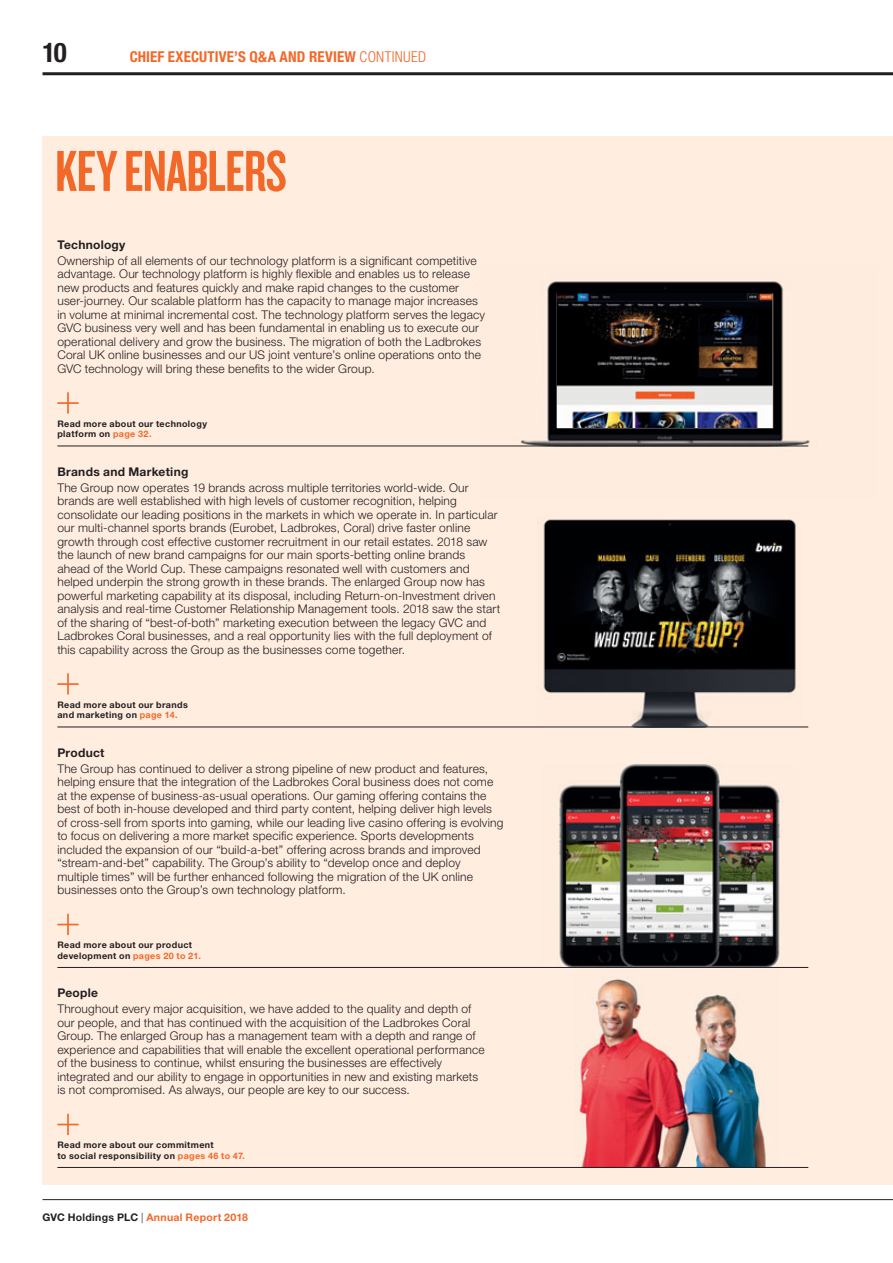
<style>
.page{position:relative;width:893px;height:1263px;background:#fff}
.page>*{position:absolute;margin:0;border:0;box-sizing:border-box;transform-origin:0 0}
.t1{font:60px "Knockout HTF48 Featherweight";letter-spacing:-.01em;color:#f26829}
.t2{font:700 condensed 27px "Helvetica Neue LT Std";color:#231f20}
.t3{font:700 condensed 15px "Helvetica Neue LT Std";letter-spacing:.01em;color:#f26829}
.t4{font:300 12px/13.5px "Helvetica Neue LT Std";letter-spacing:.015em;color:#231f20}
.t5{font:700 12px "Helvetica Neue LT Std";letter-spacing:.025em;color:#231f20}
.t6{font:700 10.5px "Helvetica Neue LT Std";letter-spacing:.025em;color:#f26829}
.t7{font:700 9px/10.5px "Helvetica Neue LT Std";letter-spacing:.04em;color:#231f20}
.s1{font-weight:300}
.s2{color:#f26829}
.s3{color:#231f20}
.s4{font-weight:300;color:#231f20}
</style>
<div class="page">
<div style="left:42px;top:136px;width:850px;height:1048px;background:#ffede0"></div>
<img style="left:574px;top:978px;width:205px;height:189px">
<img style="left:480px;top:281px;width:330px;height:166px">
<img style="left:557px;top:293px;width:215px;height:135px">
<img style="left:537px;top:519px;width:264px;height:208px">
<img style="left:554px;top:535px;width:231px;height:130px">
<img style="left:557px;top:764px;width:226px;height:203px">
<hr style="left:57px;top:446px;width:751px;height:1px;background:#231f20">
<hr style="left:57px;top:727px;width:751px;height:1px;background:#231f20">
<hr style="left:57px;top:967px;width:751px;height:1px;background:#231f20">
<hr style="left:57px;top:1167px;width:751px;height:1px;background:#231f20">
<hr style="left:67px;top:392px;width:2px;height:22px;background:#f26829">
<hr style="left:57px;top:402px;width:22px;height:2px;background:#f26829">
<hr style="left:67px;top:673px;width:2px;height:21px;background:#f26829">
<hr style="left:57px;top:683px;width:22px;height:2px;background:#f26829">
<hr style="left:67px;top:914px;width:2px;height:21px;background:#f26829">
<svg style="left:57px;top:924px;width:22px;height:1px"></svg>
<hr style="left:67px;top:1114px;width:2px;height:21px;background:#f26829">
<hr style="left:57px;top:1123px;width:22px;height:2px;background:#f26829">
<hr style="left:42px;top:72px;width:850px;height:3px;background:#231f20">
<hr style="left:42px;top:1199px;width:850px;height:1px;background:#231f20">
<h2 class="t2" style="left:42px;top:42px;width:26px">10</h2>
<p class="t3" style="left:130px;top:51px;width:298px">CHIEF EXECUTIVE’S Q&amp;A AND REVIEW <span class="s1">CONTINUED</span></p>
<h1 class="t1" style="left:55px;top:151px;width:233px">KEY ENABLERS</h1>
<p class="t5" style="left:57px;top:240px;width:70px">Technology</p>
<p class="t4" style="left:57px;top:255px;width:429px">Ownership of all elements of our technology platform is a significant competitive advantage. Our technology platform is highly flexible and enables us to release new products and features quickly and make rapid changes to the customer user-journey. Our scalable platform has the capacity to manage major increases in volume at minimal incremental cost. The technology platform serves the legacy GVC business very well and has been fundamental in enabling us to execute our operational delivery and grow the business. The migration of both the Ladbrokes Coral UK online businesses and our US joint venture’s online operations onto the GVC technology will bring these benefits to the wider Group.</p>
<p class="t7" style="left:57px;top:419px;width:151px">Read more about our technology platform on <span class="s2">page 32.</span></p>
<p class="t5" style="left:57px;top:467px;width:132px">Brands and Marketing</p>
<p class="t4" style="left:57px;top:482px;width:444px">The Group now operates 19 brands across multiple territories world-wide. Our brands are well established with high levels of customer recognition, helping consolidate our leading positions in the markets in which we operate in. In particular our multi-channel sports brands (Eurobet, Ladbrokes, Coral) drive faster online growth through cost effective customer recruitment in our retail estates. 2018 saw the launch of new brand campaigns for our main sports-betting online brands ahead of the World Cup. These campaigns resonated well with customers and helped underpin the strong growth in these brands. The enlarged Group now has powerful marketing capability at its disposal, including Return-on-Investment driven analysis and real-time Customer Relationship Management tools. 2018 saw the start of the sharing of “best-of-both” marketing execution between the legacy GVC and Ladbrokes Coral businesses, and a real opportunity lies with the full deployment of this capability across the Group as the businesses come together.</p>
<p class="t7" style="left:57px;top:700px;width:132px">Read more about our brands and marketing on <span class="s2">page 14.</span></p>
<p class="t5" style="left:57px;top:748px;width:49px">Product</p>
<p class="t4" style="left:57px;top:763px;width:447px">The Group has continued to deliver a strong pipeline of new product and features, helping ensure that the integration of the Ladbrokes Coral business does not come at the expense of business-as-usual operations. Our gaming offering contains the best of both in-house developed and third party content, helping deliver high levels of cross-sell from sports into gaming, while our leading live casino offering is evolving to focus on delivering a more market specific experience. Sports developments included the expansion of our “build-a-bet” offering across brands and improved “stream-and-bet” capability. The Group’s ability to “develop once and deploy multiple times” will be further enhanced following the migration of the UK online businesses onto the Group’s own technology platform.</p>
<p class="t7" style="left:57px;top:941px;width:145px">Read more about our product development on <span class="s2">pages 20 to 21.</span></p>
<p class="t5" style="left:57px;top:988px;width:42px">People</p>
<p class="t4" style="left:57px;top:1003px;width:429px">Throughout every major acquisition, we have added to the quality and depth of our people, and that has continued with the acquisition of the Ladbrokes Coral Group. The enlarged Group has a management team with a depth and range of experience and capabilities that will enable the excellent operational performance of the business to continue, whilst ensuring the businesses are effectively integrated and our ability to engage in opportunities in new and existing markets is not compromised. As always, our people are key to our success.</p>
<p class="t7" style="left:57px;top:1141px;width:189px">Read more about our commitment<br>to social responsibility on <span class="s2">pages 46 to 47.</span></p>
<p class="t6" style="left:42px;top:1213px;width:207px"><span class="s3">GVC Holdings PLC</span> <span class="s4">|</span> Annual Report 2018</p>
</div>
